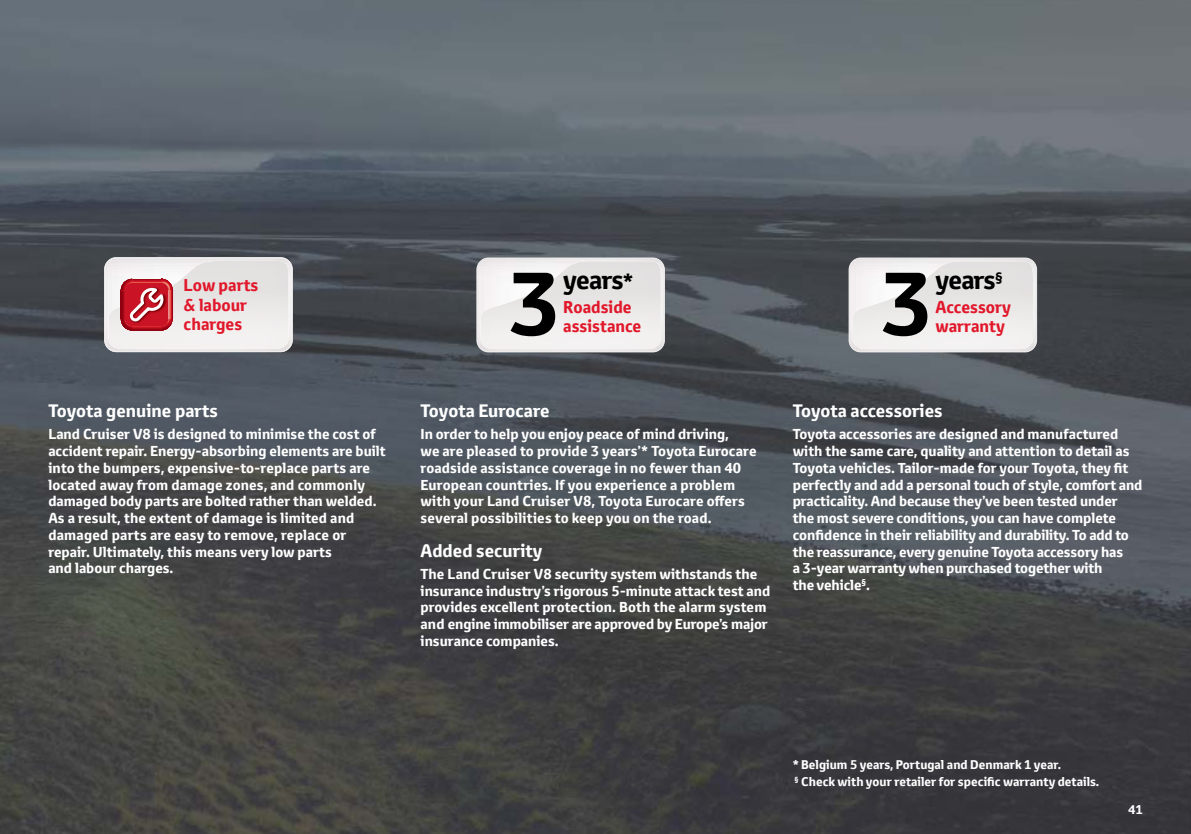
<style>
.page{position:relative;width:1191px;height:834px;background:#fff}
.page>*{position:absolute;margin:0;border:0;box-sizing:border-box;transform-origin:0 0}
.t1{font:700 87.5px "Toyota Text";color:#000}
.t2{font:700 25.38px "Toyota Text";letter-spacing:-.03em;color:#000}
.t3{font:700 17.5px "Toyota Text";color:#fff}
.t4{font:700 16.62px/19.6px "Toyota Text";color:#e1182b}
.t5{font:700 14px/16.8px "Toyota Text";color:#fff}
.t6{font:700 12.25px/16.8px "Toyota Text";color:#fff}
.s1{font-size:21px}
</style>
<div class="page">
<img style="left:0;top:0;width:378px;height:354px">
<img style="left:378px;top:0;width:440px;height:358px">
<img style="left:818px;top:0;width:373px;height:423px">
<img style="left:0;top:354px;width:379px;height:368px">
<img style="left:375px;top:358px;width:444px;height:364px">
<img style="left:814px;top:423px;width:377px;height:410px">
<img style="left:0;top:722px;width:816px;height:111px">
<svg style="left:848px;top:257px;width:189px;height:95px"></svg>
<svg style="left:476px;top:257px;width:189px;height:95px"></svg>
<svg style="left:104px;top:257px;width:189px;height:95px"></svg>
<p class="t4" style="left:184px;top:275px;width:76px">Low parts &amp; labour charges</p>
<p class="t3" style="left:48px;top:399px;width:171px">Toyota genuine parts</p>
<p class="t5" style="left:48px;top:426px;width:339px">Land Cruiser V8 is designed to minimise the cost of accident repair. Energy-absorbing elements are built into the bumpers, expensive-to-replace parts are located away from damage zones, and commonly damaged body parts are bolted rather than welded.<br>As a result, the extent of damage is limited and damaged parts are easy to remove, replace or repair. Ultimately, this means very low parts<br>and labour charges.</p>
<h1 class="t1" style="left:508px;top:245px;width:53px">3</h1>
<h2 class="t2" style="left:563px;top:263px;width:72px">years<span class="s1">*</span></h2>
<h2 class="t2" style="left:935px;top:263px;width:69px">years<sup>§</sup></h2>
<h1 class="t1" style="left:881px;top:245px;width:53px">3</h1>
<p class="t4" style="left:563px;top:297px;width:80px">Roadside assistance</p>
<p class="t4" style="left:935px;top:297px;width:77px">Accessory</p>
<p class="t4" style="left:935px;top:316px;width:71px">warranty</p>
<p class="t3" style="left:420px;top:399px;width:131px">Toyota Eurocare</p>
<p class="t3" style="left:792px;top:399px;width:151px">Toyota accessories</p>
<p class="t5" style="left:420px;top:426px;width:337px">In order to help you enjoy peace of mind driving,<br>we are pleased to provide 3 years’* Toyota Eurocare roadside assistance coverage in no fewer than 40<br>European countries. If you experience a problem with your Land Cruiser V8, Toyota Eurocare offers several possibilities to keep you on the road.</p>
<p class="t3" style="left:420px;top:538px;width:123px">Added security</p>
<p class="t5" style="left:420px;top:565px;width:351px">The Land Cruiser V8 security system withstands the insurance industry’s rigorous 5-minute attack test and provides excellent protection. Both the alarm system and engine immobiliser are approved by Europe’s major insurance companies.</p>
<p class="t5" style="left:792px;top:426px;width:351px">Toyota accessories are designed and manufactured with the same care, quality and attention to detail as Toyota vehicles. Tailor-made for your Toyota, they fit perfectly and add a personal touch of style, comfort and practicality. And because they’ve been tested under the most severe conditions, you can have complete confidence in their reliability and durability. To add to the reassurance, every genuine Toyota accessory has<br>a 3-year warranty when purchased together with<br>the vehicle<sup>§</sup>.</p>
<p class="t6" style="left:792px;top:756px;width:308px">* Belgium 5 years, Portugal and Denmark 1 year.<br><sup>§</sup> Check with your retailer for specific warranty details.</p>
<p class="t6" style="left:1128px;top:800px;width:16px">41</p>
</div>
